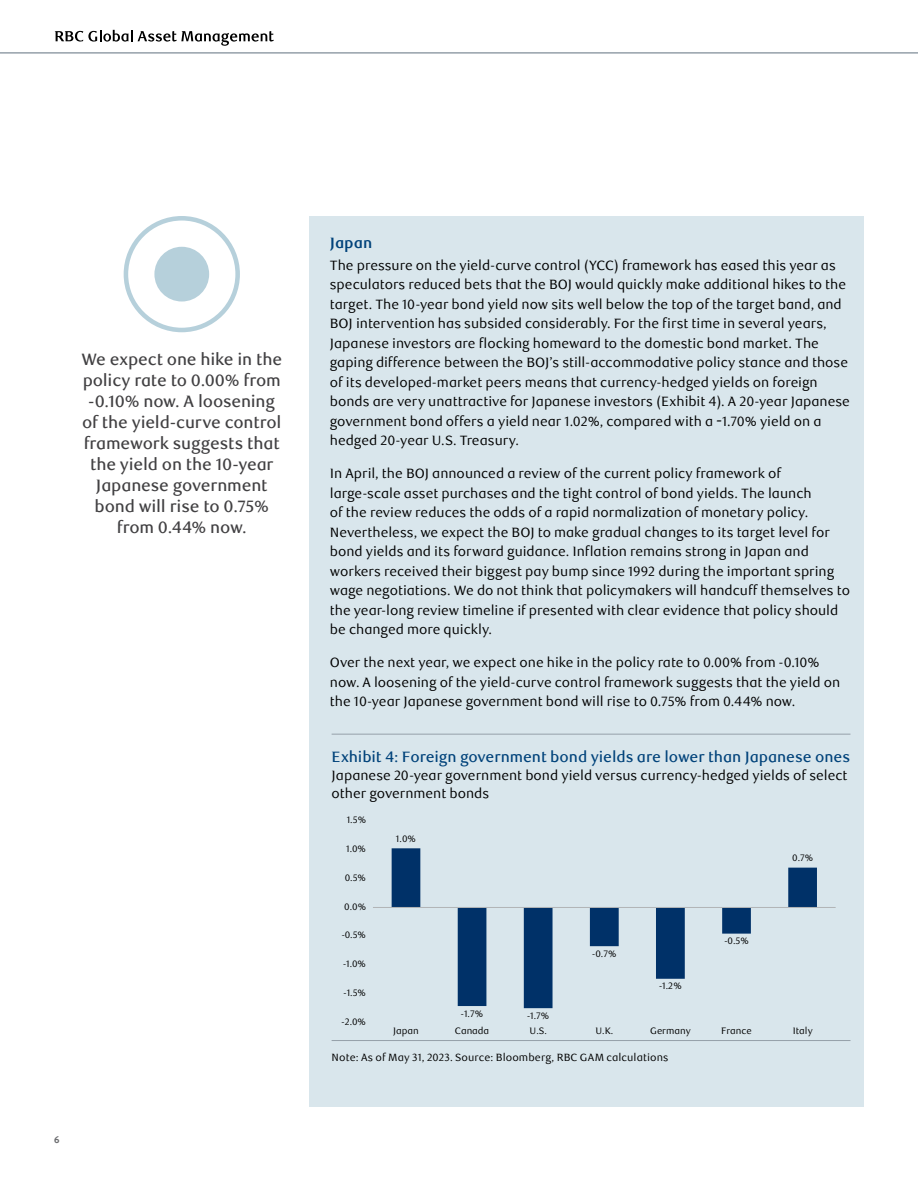
<style>
.page{position:relative;width:918px;height:1188px;background:#fff}
.page>*{position:absolute;margin:0;border:0;box-sizing:border-box;transform-origin:0 0}
.t1{font:500 16.5px/21px "RBC Text";letter-spacing:-.01em;color:#414042;text-align:center}
.H3_Chart_Table_Title{font:500 15px "RBC Text";letter-spacing:-.005em;color:#00427a}
.H3_Subhead{font:700 15px "RBC Text";letter-spacing:-.005em;color:#00427a}
.P_Body{font:13.5px/19.5px "RBC Text";letter-spacing:-.005em;color:#000}
.H3_Chart_Table_Title-2{font:13.5px/18px "RBC Text";color:#000}
.P_Chart_Footnotes_KL{font:10.5px "RBC Text";letter-spacing:.01em;color:#000}
.t2{font:9.75px "Meta Bold LF";color:#6d6e71}
.t3{font:9.45px "RBC Text";color:#000}
.s1{font-style:italic;font-size:18px}
</style>
<div class="page">
<svg style="left:124px;top:216px;width:116px;height:116px"></svg>
<div style="left:154px;top:247px;width:55px;height:55px;background:#b6d0db;border-radius:50%"></div>
<div style="left:310px;top:217px;width:554px;height:890px;background:#d9e6ec"></div>
<hr style="left:332px;top:734px;width:518px;height:1px;background:#95a0a9">
<hr style="left:332px;top:1040px;width:518px;height:1px;background:#95a0a9">
<svg style="left:392px;top:848px;width:425px;height:160px"></svg>
<hr style="left:373px;top:907px;width:463px;height:1px;background:#b1b4b6">
<hr style="left:0;top:52px;width:918px;height:2px;background:#95a0a9">
<svg style="left:55px;top:30px;width:219px;height:16px"></svg>
<p class="t1" style="left:81px;top:349px;width:202px">We expect one hike in the policy rate to 0.00% from -0.10% now. A loosening of the yield-curve control framework suggests that the yield on the 10-year<br>Japanese government bond will rise to 0.75% from 0.44% now.</p>
<p class="t2" style="left:54px;top:1134px;width:7px">6</p>
<h3 class="H3_Subhead" style="left:330px;top:234px;width:44px">Japan</h3>
<p class="P_Body" style="left:330px;top:256px;width:522px">The pressure on the yield-curve control (YCC) framework has eased this year as speculators reduced bets that the BOJ would quickly make additional hikes to the target. The 10-year bond yield now sits well below the top of the target band, and BOJ intervention has subsided considerably. For the first time in several years, Japanese investors are flocking homeward to the domestic bond market. The gaping difference between the BOJ’s still-accommodative policy stance and those of its developed-market peers means that currency-hedged yields on foreign bonds are very unattractive for Japanese investors (Exhibit 4). A 20-year Japanese government bond offers a yield near 1.02%, compared with a <span class="s1">-</span>1.70% yield on a hedged 20-year U.S. Treasury.</p>
<p class="P_Body" style="left:330px;top:464px;width:522px">In April, the BOJ announced a review of the current policy framework of large-scale asset purchases and the tight control of bond yields. The launch<br>of the review reduces the odds of a rapid normalization of monetary policy.<br>Nevertheless, we expect the BOJ to make gradual changes to its target level for bond yields and its forward guidance. Inflation remains strong in Japan and workers received their biggest pay bump since 1992 during the important spring wage negotiations. We do not think that policymakers will handcuff themselves to the year-long review timeline if presented with clear evidence that policy should be changed more quickly.</p>
<p class="P_Body" style="left:330px;top:653px;width:512px">Over the next year, we expect one hike in the policy rate to 0.00% from -0.10% now. A loosening of the yield-curve control framework suggests that the yield on the 10-year Japanese government bond will rise to 0.75% from 0.44% now.</p>
<h3 class="H3_Chart_Table_Title" style="left:332px;top:748px;width:520px">Exhibit 4: Foreign government bond yields are lower than Japanese ones</h3>
<h3 class="H3_Chart_Table_Title-2" style="left:332px;top:766px;width:518px">Japanese 20-year government bond yield versus currency-hedged yields of select other government bonds</h3>
<p class="t3" style="left:396px;top:833px;width:21px">1.0%</p>
<p class="t3" style="left:347px;top:814px;width:21px">1.5%</p>
<p class="t3" style="left:346px;top:843px;width:21px">1.0%</p>
<p class="t3" style="left:345px;top:872px;width:23px">0.5%</p>
<p class="t3" style="left:344px;top:901px;width:23px">0.0%</p>
<p class="t3" style="left:342px;top:930px;width:26px">-0.5%</p>
<p class="t3" style="left:343px;top:959px;width:25px">-1.0%</p>
<p class="t3" style="left:344px;top:987px;width:24px">-1.5%</p>
<p class="t3" style="left:592px;top:948px;width:26px">-0.7%</p>
<p class="t3" style="left:659px;top:981px;width:24px">-1.2%</p>
<p class="t3" style="left:724px;top:935px;width:26px">-0.5%</p>
<p class="t3" style="left:792px;top:852px;width:23px">0.7%</p>
<p class="t3" style="left:461px;top:1008px;width:24px">-1.7%</p>
<p class="t3" style="left:527px;top:1010px;width:24px">-1.7%</p>
<p class="t3" style="left:342px;top:1016px;width:26px">-2.0%</p>
<p class="t3" style="left:393px;top:1025px;width:27px">Japan</p>
<p class="t3" style="left:455px;top:1025px;width:36px">Canada</p>
<p class="t3" style="left:530px;top:1025px;width:19px">U.S.</p>
<p class="t3" style="left:595px;top:1025px;width:19px">U.K.</p>
<p class="t3" style="left:650px;top:1025px;width:42px">Germany</p>
<p class="t3" style="left:721px;top:1025px;width:32px">France</p>
<p class="t3" style="left:793px;top:1025px;width:21px">Italy</p>
<p class="P_Chart_Footnotes_KL" style="left:332px;top:1051px;width:338px">Note: As of May 31, 2023. Source: Bloomberg, RBC GAM calculations</p>
</div>
